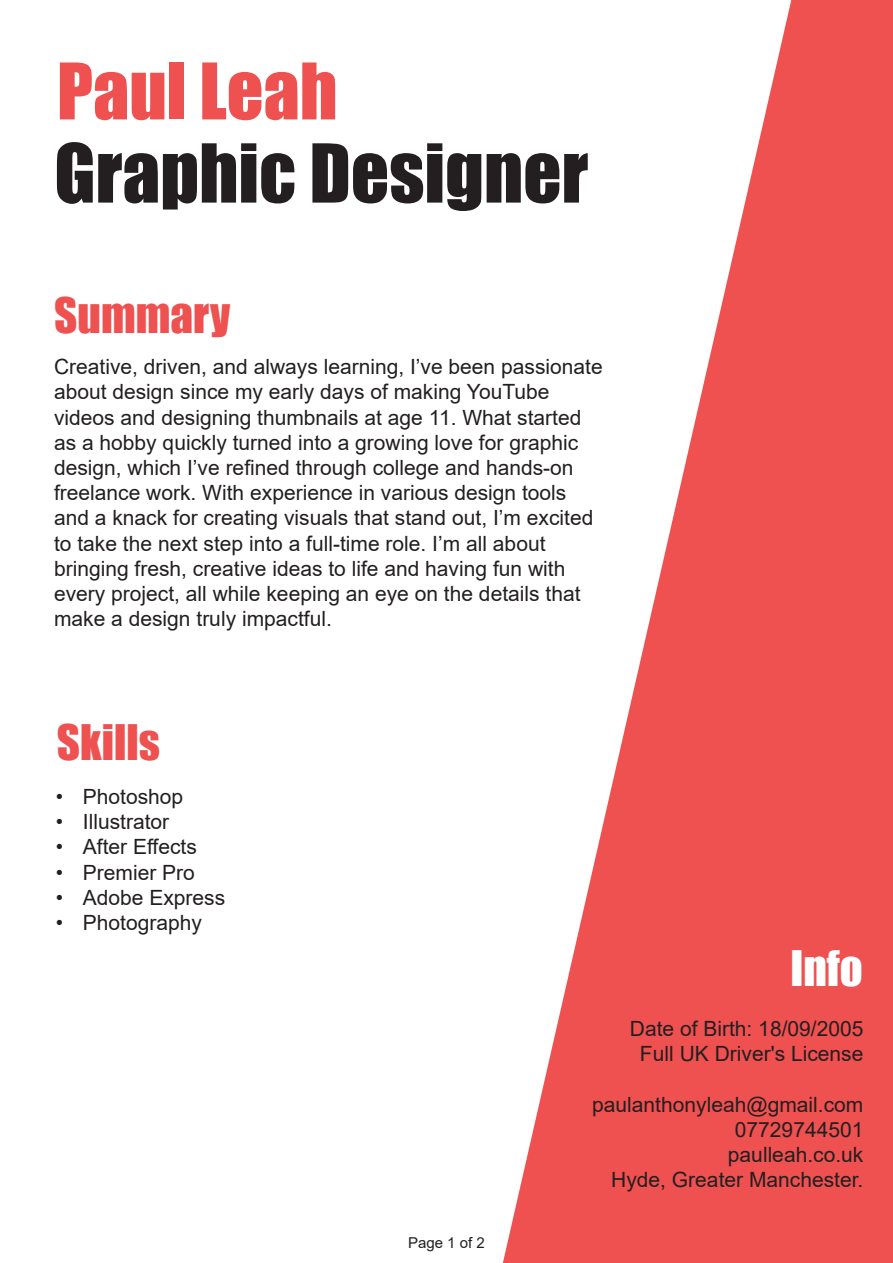
<style>
.page{position:relative;width:893px;height:1263px;background:#fff}
.page>*{position:absolute;margin:0;border:0;box-sizing:border-box;transform-origin:0 0}
.t1{font:75px "Impact";color:#231f20}
.t2{font:72px "Impact";color:#ef5050}
.t3{font:45px "Impact";color:#ef5050}
.t4{font:45px "Impact";color:#fff}
.t5{font:21px/25.2px "Arial";color:#231f20}
.t6{font:15px "Arial";color:#231f20}
</style>
<div class="page">
<svg style="left:503px;top:0;width:390px;height:1263px;fill:#ef5050"></svg>
<h2 class="t2" style="left:57px;top:35px;width:282px">Paul Leah</h2>
<h1 class="t1" style="left:54px;top:115px;width:536px">Graphic Designer</h1>
<h3 class="t3" style="left:54px;top:280px;width:177px">Summary</h3>
<p class="t5" style="left:54px;top:354px;width:550px">Creative, driven, and always learning, I’ve been passionate about design since my early days of making YouTube videos and designing thumbnails at age 11. What started as a hobby quickly turned into a growing love for graphic design, which I’ve refined through college and hands-on freelance work. With experience in various design tools and a knack for creating visuals that stand out, I’m excited to take the next step into a full-time role. I’m all about bringing fresh, creative ideas to life and having fun with every project, all while keeping an eye on the details that make a design truly impactful.</p>
<h3 class="t3" style="left:57px;top:708px;width:104px">Skills</h3>
<p class="t5" style="left:56px;top:784px;width:129px">• Photoshop</p>
<p class="t5" style="left:56px;top:809px;width:115px">• Illustrator</p>
<p class="t5" style="left:56px;top:834px;width:143px">• After Effects</p>
<p class="t5" style="left:56px;top:859px;width:141px">• Premier Pro</p>
<p class="t5" style="left:56px;top:885px;width:171px">• Adobe Express</p>
<p class="t5" style="left:56px;top:910px;width:148px">• Photography</p>
<p class="t6" style="left:408px;top:1232px;width:78px">Page 1 of 2</p>
<h3 class="t4" style="left:790px;top:933px;width:74px">Info</h3>
<p class="t5" style="left:630px;top:1016px;width:235px;text-align:center">Date of Birth: 18/09/2005<br>Full UK Driver's License</p>
<p class="t5" style="left:592px;top:1092px;width:273px;text-align:right">paulanthonyleah@gmail.com<br>07729744501<br>paulleah.co.uk<br>Hyde, Greater Manchester.</p>
</div>
